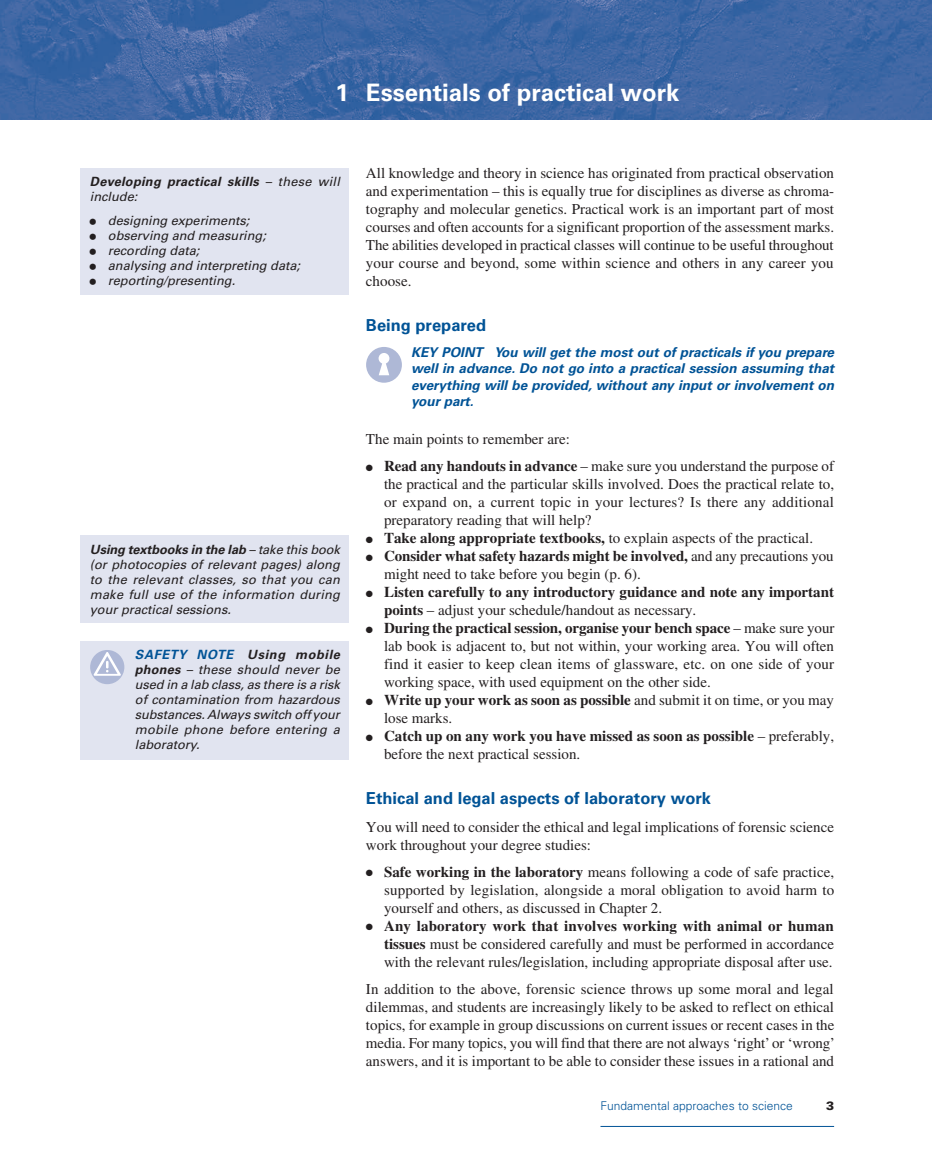
<style>
.page{position:relative;width:932px;height:1174px;background:#fff}
.page>*{position:absolute;margin:0;border:0;box-sizing:border-box;transform-origin:0 0}
.t1{font:700 24px "Univers LT Pro 65";color:#fff}
.t2{font:700 16.5px "Univers LT Pro 65";color:#015396}
.t3{font:15px/18px "Times LT Pro";color:#231f20;text-align:justify}
.t4{font:700 15px/18px "Times LT Pro";color:#231f20}
.t5{font:italic 700 13.5px/16.5px "Univers LT Pro 65";color:#015396;text-align:justify}
.t6{font:italic 12.75px/15px "Univers LT Pro 55";color:#231f20;text-align:justify}
.t7{font:italic 700 12.75px "Univers LT Pro 65";letter-spacing:.02em;color:#231f20}
.t8{font:italic 700 12.75px "Univers LT Pro 65";letter-spacing:-.005em;color:#231f20}
.t9{font:italic 700 12.75px "Univers LT Pro 65";letter-spacing:.045em;color:#231f20}
.t10{font:300 12px "Univers LT Pro 45";color:#015396}
.t11{font:900 12px "Univers LT Pro 75";color:#231f20}
.s1{font-family:"Univers LT Pro 55";font-weight:400}
.s2{font-family:"Univers LT Pro 55 Roman";font-style:normal;font-size:17.25px}
.s3{color:#015396}
.s4{font-family:"Univers LT Pro 65";font-weight:700}
.s5{font-weight:700}
.s6{font-weight:400}
</style>
<div class="page">
<img style="left:0;top:0;width:931px;height:119px">
<hr style="left:600px;top:1126px;width:233px;height:1px;background:#015396">
<div style="left:366px;top:347px;width:36px;height:36px;background:#aeb8d6;border-radius:50%"></div>
<svg style="left:378px;top:353px;width:11px;height:22px"></svg>
<div style="left:81px;top:168px;width:268px;height:126px;background:#e1e4f0"></div>
<div style="left:81px;top:536px;width:268px;height:87px;background:#e1e4f0"></div>
<div style="left:81px;top:641px;width:268px;height:118px;background:#e1e4f0"></div>
<div style="left:90px;top:650px;width:34px;height:34px;background:#aeb8d6;border-radius:50%"></div>
<svg style="left:93px;top:651px;width:28px;height:25px"></svg>
<h1 class="t1" style="left:335px;top:78px;width:345px">1 Essentials of practical work</h1>
<p class="t7" style="left:90px;top:174px;width:251px">Developing practical skills <span class="s1">– these will</span></p>
<p class="t6" style="left:90px;top:189px;width:49px">include:</p>
<p class="t6" style="left:90px;top:213px;width:161px"><span class="s2">•</span> designing experiments;</p>
<p class="t6" style="left:90px;top:228px;width:177px"><span class="s2">•</span> observing and measuring;</p>
<p class="t6" style="left:90px;top:243px;width:111px"><span class="s2">•</span> recording data;</p>
<p class="t6" style="left:90px;top:258px;width:212px"><span class="s2">•</span> analysing and interpreting data;</p>
<p class="t6" style="left:90px;top:273px;width:147px"><span class="s2">•</span> reporting/presenting.</p>
<p class="t8" style="left:90px;top:542px;width:251px">Using textbooks in the lab <span class="s1">– take this book</span></p>
<p class="t6" style="left:90px;top:557px;width:251px">(or photocopies of relevant pages) along to the relevant classes, so that you can make full use of the information during your practical sessions.</p>
<p class="t9" style="left:135px;top:647px;width:206px"><span class="s3">SAFETY NOTE</span> Using mobile</p>
<p class="t6" style="left:135px;top:662px;width:206px"><span class="s4">phones</span> – these should never be used in a lab class, as there is a risk of contamination from hazardous substances. Always switch off your mobile phone before entering a laboratory.</p>
<p class="t3" style="left:366px;top:164px;width:469px">All knowledge and theory in science has originated from practical observation and experimentation – this is equally true for disciplines as diverse as chroma&shy;tography and molecular genetics. Practical work is an important part of most courses and often accounts for a significant proportion of the assessment marks.<br>The abilities developed in practical classes will continue to be useful throughout your course and beyond, some within science and others in any career you choose.</p>
<p class="t2" style="left:366px;top:316px;width:122px">Being prepared</p>
<p class="t5" style="left:411px;top:344px;width:424px">KEY POINT You will get the most out of practicals if you prepare well in advance. Do not go into a practical session assuming that everything will be provided, without any input or involvement on your part.</p>
<p class="t3" style="left:366px;top:430px;width:205px">The main points to remember are:</p>
<p class="t3" style="left:384px;top:457px;width:451px;text-indent:-18px">● <span class="s5">Read any handouts in advance</span> – make sure you understand the purpose of the practical and the particular skills involved. Does the practical relate to, or expand on, a current topic in your lectures? Is there any additional preparatory reading that will help?</p>
<p class="t3" style="left:366px;top:529px;width:448px">● <span class="s5">Take along appropriate textbooks,</span> to explain aspects of the practical.</p>
<p class="t3" style="left:384px;top:547px;width:451px;text-indent:-18px">● <span class="s5">Consider what safety hazards might be involved,</span> and any precautions you might need to take before you begin (p. 6).</p>
<p class="t4" style="left:384px;top:583px;width:451px;text-indent:-18px">● Listen carefully to any introductory guidance and note any important points <span class="s6">– adjust your schedule/handout as necessary.</span></p>
<p class="t3" style="left:384px;top:619px;width:452px;text-indent:-18px">● <span class="s5">During the practical session, organise your bench space</span> – make sure your lab book is adjacent to, but not within, your working area. You will often find it easier to keep clean items of glassware, etc. on one side of your working space, with used equipment on the other side.</p>
<p class="t3" style="left:384px;top:691px;width:451px;text-indent:-18px">● <span class="s5">Write up your work as soon as possible</span> and submit it on time, or you may lose marks.</p>
<p class="t4" style="left:384px;top:727px;width:451px;text-indent:-18px">● Catch up on any work you have missed as soon as possible <span class="s6">– preferably, before the next practical session.</span></p>
<p class="t2" style="left:366px;top:789px;width:346px">Ethical and legal aspects of laboratory work</p>
<p class="t3" style="left:366px;top:817px;width:469px">You will need to consider the ethical and legal implications of forensic science work throughout your degree studies:</p>
<p class="t3" style="left:384px;top:862px;width:452px;text-indent:-18px">● <span class="s5">Safe working in the laboratory</span> means following a code of safe practice, supported by legislation, alongside a moral obligation to avoid harm to yourself and others, as discussed in Chapter 2.</p>
<p class="t3" style="left:384px;top:916px;width:451px;text-indent:-18px">● <span class="s5">Any laboratory work that involves working with animal or human tissues</span> must be considered carefully and must be performed in accordance with the relevant rules/legislation, including appropriate disposal after use.</p>
<p class="t3" style="left:366px;top:979px;width:470px">In addition to the above, forensic science throws up some moral and legal dilemmas, and students are increasingly likely to be asked to reflect on ethical topics, for example in group discussions on current issues or recent cases in the media. For many topics, you will find that there are not always ‘right’ or ‘wrong’ answers, and it is important to be able to consider these issues in a rational and</p>
<p class="t10" style="left:600px;top:1098px;width:194px">Fundamental approaches to science</p>
<p class="t11" style="left:825px;top:1098px;width:10px">3</p>
</div>
